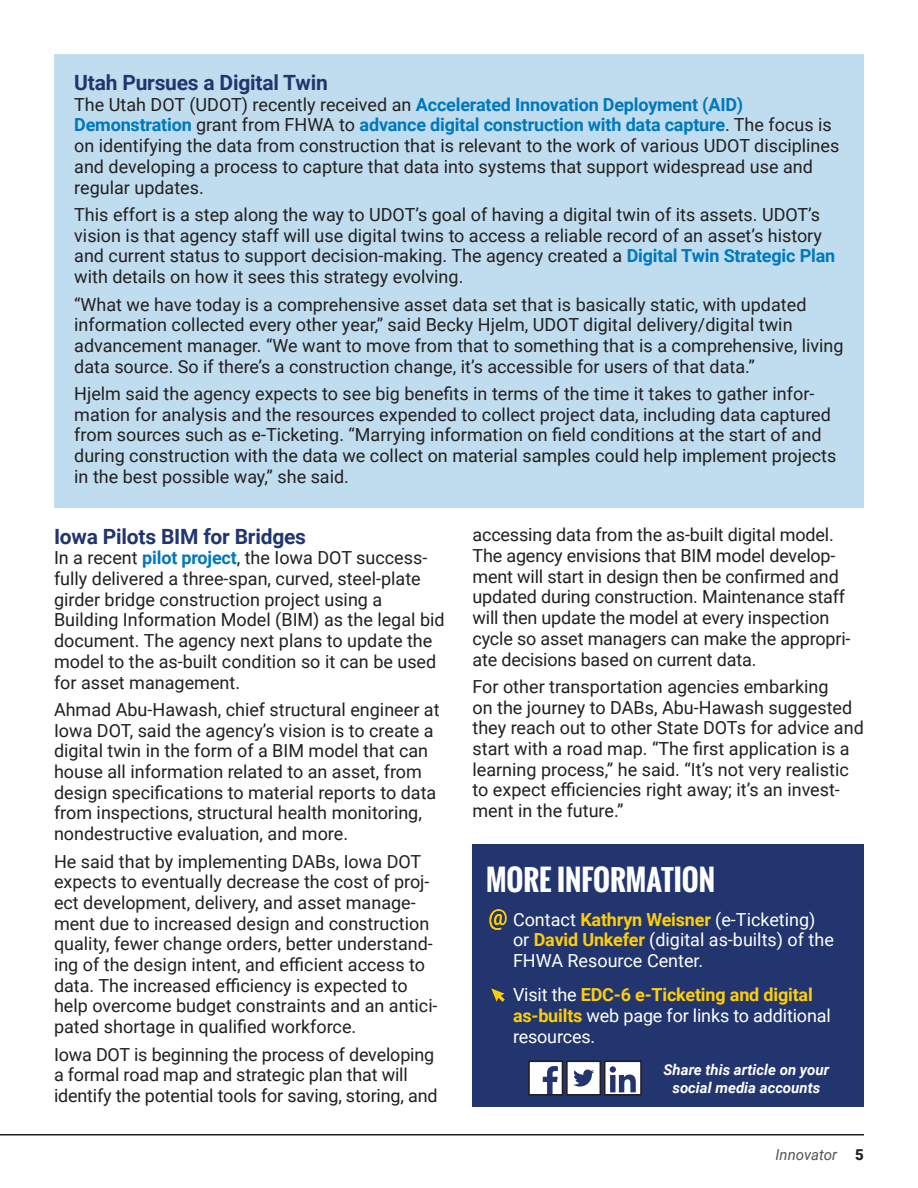
<style>
.page{position:relative;width:918px;height:1188px;background:#fff}
.page>*{position:absolute;margin:0;border:0;box-sizing:border-box;transform-origin:0 0}
.t1{font:700 28.5px "Oswald";color:#fff}
.t2{font:700 21px "Roboto";letter-spacing:-.01em;color:#22356f}
.t3{font:18px/20.7px "Roboto";color:#231f20}
.t4{font:18px/20.7px "Roboto";color:#fff}
.t5{font:italic 700 15px/18px "Roboto";color:#fff;text-align:center}
.t6{font:italic 15px "Roboto";color:#535457}
.s1{font-weight:700;color:#0078bd}
.s2{font-weight:700;color:#fdce07}
.s3{font-weight:900;font-style:normal;color:#231f20}
</style>
<div class="page">
<hr style="left:0;top:1134px;width:864px;height:2px;background:#231f20">
<div style="left:472px;top:844px;width:392px;height:263px;background:#22356f"></div>
<img style="left:489px;top:910px;width:18px;height:19px">
<img style="left:491px;top:988px;width:14px;height:14px">
<img style="left:531px;top:1064px;width:29px;height:29px">
<div style="left:528px;top:1061px;width:35px;height:35px;border:2px solid #231f20"></div>
<div style="left:566px;top:1061px;width:35px;height:35px;border:2px solid #231f20"></div>
<svg style="left:567px;top:1061px;width:72px;height:34px"></svg>
<div style="left:604px;top:1061px;width:38px;height:35px;border:2px solid #231f20"></div>
<div style="left:54px;top:54px;width:810px;height:454px;background:#bfddee"></div>
<p class="t2" style="left:74px;top:68px;width:255px">Utah Pursues a Digital Twin</p>
<p class="t3" style="left:74px;top:93px;width:767px">The Utah DOT (UDOT) recently received an <span class="s1">Accelerated Innovation Deployment (AID)<br>Demonstration</span> grant from FHWA to <span class="s1">advance digital construction with data capture</span>. The focus is on identifying the data from construction that is relevant to the work of various UDOT disciplines and developing a process to capture that data into systems that support widespread use and regular updates.</p>
<p class="t3" style="left:74px;top:204px;width:763px">This effort is a step along the way to UDOT’s goal of having a digital twin of its assets. UDOT’s vision is that agency staff will use digital twins to access a reliable record of an asset’s history and current status to support decision-making. The agency created a <span class="s1">Digital Twin Strategic Plan </span>with details on how it sees this strategy evolving.</p>
<p class="t3" style="left:74px;top:293px;width:771px">“What we have today is a comprehensive asset data set that is basically static, with updated information collected every other year,” said Becky Hjelm, UDOT digital delivery/digital twin advancement manager. “We want to move from that to something that is a comprehensive, living data source. So if there’s a construction change, it’s accessible for users of that data.”</p>
<p class="t3" style="left:74px;top:383px;width:764px">Hjelm said the agency expects to see big benefits in terms of the time it takes to gather infor&shy;mation for analysis and the resources expended to collect project data, including data captured from sources such as e-Ticketing. “Marrying information on field conditions at the start of and during construction with the data we collect on material samples could help implement projects in the best possible way,” she said.</p>
<p class="t2" style="left:54px;top:521px;width:254px">Iowa Pilots BIM for Bridges</p>
<p class="t3" style="left:54px;top:547px;width:392px">In a recent <span class="s1">pilot project</span>, the Iowa DOT success&shy;fully delivered a three-span, curved, steel-plate girder bridge construction project using a Building Information Model (BIM) as the legal bid document. The agency next plans to update the model to the as-built condition so it can be used for asset management.</p>
<p class="t3" style="left:54px;top:699px;width:387px">Ahmad Abu-Hawash, chief structural engineer at Iowa DOT, said the agency’s vision is to create a digital twin in the form of a BIM model that can house all information related to an asset, from design specifications to material reports to data from inspections, structural health monitoring, nondestructive evaluation, and more.</p>
<p class="t3" style="left:54px;top:850px;width:385px">He said that by implementing DABs, Iowa DOT expects to eventually decrease the cost of proj&shy;ect development, delivery, and asset manage&shy;ment due to increased design and construction quality, fewer change orders, better understand&shy;ing of the design intent, and efficient access to data. The increased efficiency is expected to help overcome budget constraints and an antici&shy;pated shortage in qualified workforce.</p>
<p class="t3" style="left:54px;top:1043px;width:385px">Iowa DOT is beginning the process of developing a formal road map and strategic plan that will identify the potential tools for saving, storing, and</p>
<p class="t3" style="left:472px;top:524px;width:380px">accessing data from the as-built digital model.<br>The agency envisions that BIM model develop&shy;ment will start in design then be confirmed and updated during construction. Maintenance staff will then update the model at every inspection cycle so asset managers can make the appropri&shy;ate decisions based on current data.</p>
<p class="t3" style="left:472px;top:676px;width:393px">For other transportation agencies embarking<br>on the journey to DABs, Abu-Hawash suggested they reach out to other State DOTs for advice and start with a road map. “The first application is a learning process,” he said. “It’s not very realistic to expect efficiencies right away; it’s an invest&shy;ment in the future.”</p>
<h1 class="t1" style="left:486px;top:858px;width:231px">MORE INFORMATION</h1>
<p class="t4" style="left:513px;top:908px;width:322px">Contact <span class="s2">Kathryn Weisner</span> (e-Ticketing) or <span class="s2">David Unkefer</span> (digital as-builts) of the<br>FHWA Resource Center.</p>
<p class="t4" style="left:513px;top:984px;width:319px">Visit the <span class="s2">EDC-6 e-Ticketing and digital as-builts</span> web page for links to additional resources.</p>
<p class="t5" style="left:664px;top:1060px;width:167px">Share this article on your social media accounts</p>
<p class="t6" style="left:776px;top:1144px;width:90px">Innovator <span class="s3">5</span></p>
</div>
